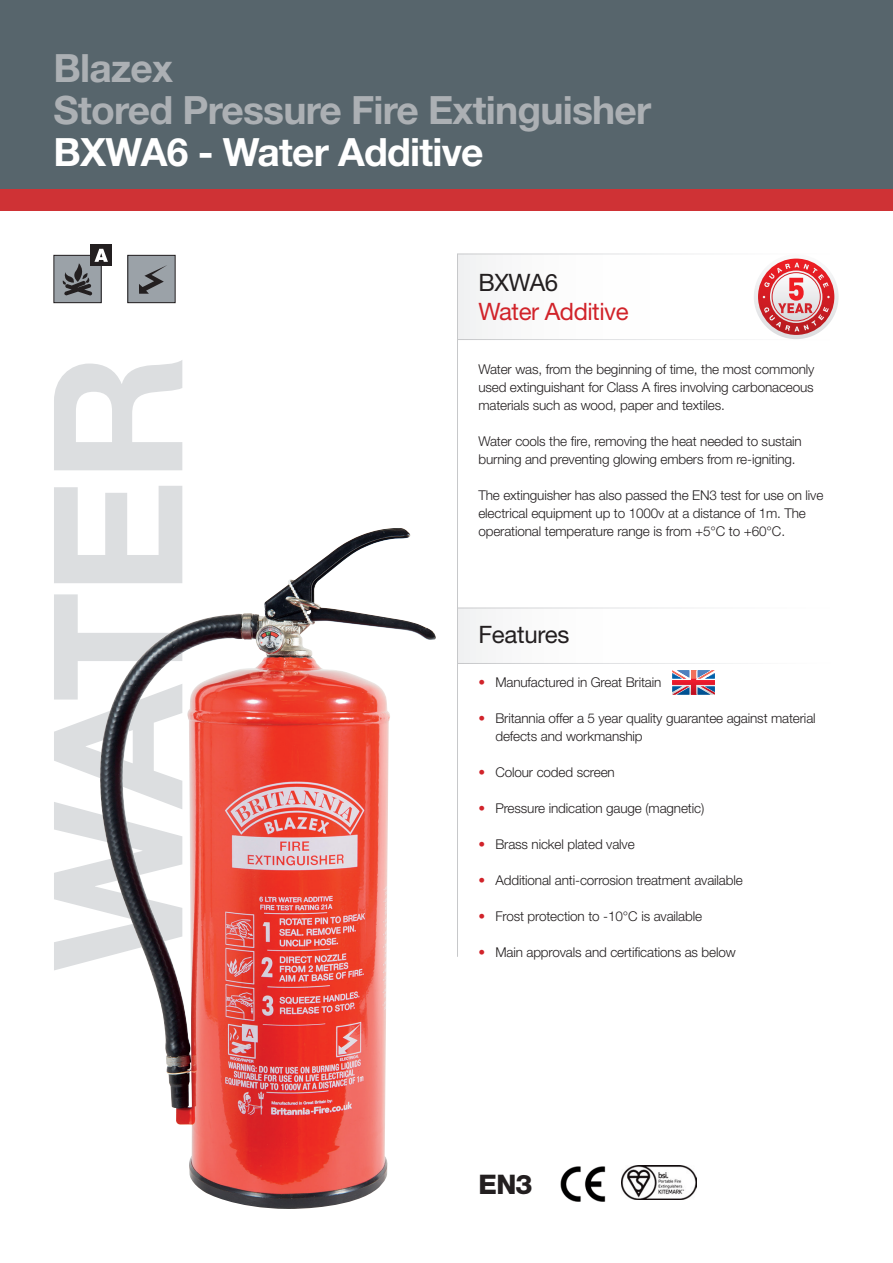
<style>
.page{position:relative;width:893px;height:1263px;background:#fff}
.page>*{position:absolute;margin:0;border:0;box-sizing:border-box;transform-origin:0 0}
.t1{font:700 179.7px "Helvetica Neue LT Std";color:#dcdee0}
.t2{font:700 39px/42px "Helvetica Neue LT Std";letter-spacing:-.02em;color:#acb0b4}
.t3{font:700 39px "Helvetica Neue LT Std";letter-spacing:-.02em;color:#fff}
.t4{font:800 27px "Helvetica Neue LT Std";color:#231f20}
.t5{font:24px "Helvetica Neue LT Std";letter-spacing:-.01em;color:#231f20}
.t6{font:24px "Helvetica Neue LT Std";letter-spacing:-.02em;color:#d1232a}
.t7{font:300 13.5px/18px "Helvetica Neue LT Std";letter-spacing:-.01em;color:#231f20}
.s1{color:#d1232a}
</style>
<div class="page">
<div style="left:0;top:0;width:893px;height:211px;background:#57656c"></div>
<div style="left:54px;top:255px;width:47px;height:48px;background:#9ba2a8"></div>
<div style="left:53px;top:255px;width:49px;height:48px;border:1px solid #231f20"></div>
<div style="left:91px;top:245px;width:21px;height:21px;background:#231f20"></div>
<svg style="left:62px;top:249px;width:46px;height:47px"></svg>
<div style="left:128px;top:255px;width:47px;height:48px;background:#9ba2a8"></div>
<div style="left:127px;top:255px;width:49px;height:48px;border:1px solid #231f20"></div>
<svg style="left:139px;top:265px;width:28px;height:29px"></svg>
<div style="left:0;top:190px;width:893px;height:21px;background:#cf3235"></div>
<svg style="left:672px;top:670px;width:43px;height:25px"></svg>
<img style="left:560px;top:1166px;width:46px;height:36px">
<img style="left:621px;top:1165px;width:75px;height:35px">
<hr style="left:457px;top:254px;width:1px;height:703px;background:#c7c8ca">
<hr style="left:457px;top:254px;width:382px;height:1px;background:#fff">
<hr style="left:457px;top:339px;width:382px;height:1px;background:#fff">
<svg style="left:754px;top:254px;width:85px;height:85px"></svg>
<svg style="left:758px;top:259px;width:76px;height:76px"></svg>
<img style="left:100px;top:528px;width:336px;height:681px">
<h2 class="t2" style="left:54px;top:46px;width:599px">Blazex<br>Stored Pressure Fire Extinguisher</h2>
<h2 class="t3" style="left:54px;top:128px;width:431px">BXWA6 - Water Additive</h2>
<h1 class="t1" style="left:7px;top:971px;width:619px;rotate:-90deg">WATER</h1>
<h3 class="t5" style="left:478px;top:269px;width:81px">BXWA6</h3>
<h3 class="t6" style="left:478px;top:297px;width:152px">Water Additive</h3>
<p class="t7" style="left:478px;top:360px;width:338px;text-align:justify">Water was, from the beginning of time, the most commonly used extinguishant for Class A fires involving carbonaceous materials such as wood, paper and textiles.</p>
<p class="t7" style="left:478px;top:432px;width:325px">Water cools the fire, removing the heat needed to sustain burning and preventing glowing embers from re-igniting.</p>
<p class="t7" style="left:478px;top:486px;width:346px">The extinguisher has also passed the EN3 test for use on live electrical equipment up to 1000v at a distance of 1m. The operational temperature range is from +5°C to +60°C.</p>
<h3 class="t5" style="left:478px;top:620px;width:93px">Features</h3>
<p class="t7" style="left:478px;top:673px;width:185px"><span class="s1">•</span> Manufactured in Great Britain</p>
<p class="t7" style="left:495px;top:709px;width:322px;text-indent:-17px"><span class="s1">•</span> Britannia offer a 5 year quality guarantee against material defects and workmanship</p>
<p class="t7" style="left:478px;top:763px;width:138px"><span class="s1">•</span> Colour coded screen</p>
<p class="t7" style="left:478px;top:799px;width:227px"><span class="s1">•</span> Pressure indication gauge (magnetic)</p>
<p class="t7" style="left:478px;top:835px;width:158px"><span class="s1">•</span> Brass nickel plated valve</p>
<p class="t7" style="left:478px;top:871px;width:266px"><span class="s1">•</span> Additional anti-corrosion treatment available</p>
<p class="t7" style="left:478px;top:907px;width:225px"><span class="s1">•</span> Frost protection to -10°C is available</p>
<p class="t7" style="left:478px;top:943px;width:259px"><span class="s1">•</span> Main approvals and certifications as below</p>
<h3 class="t4" style="left:478px;top:1168px;width:56px">EN3</h3>
</div>
